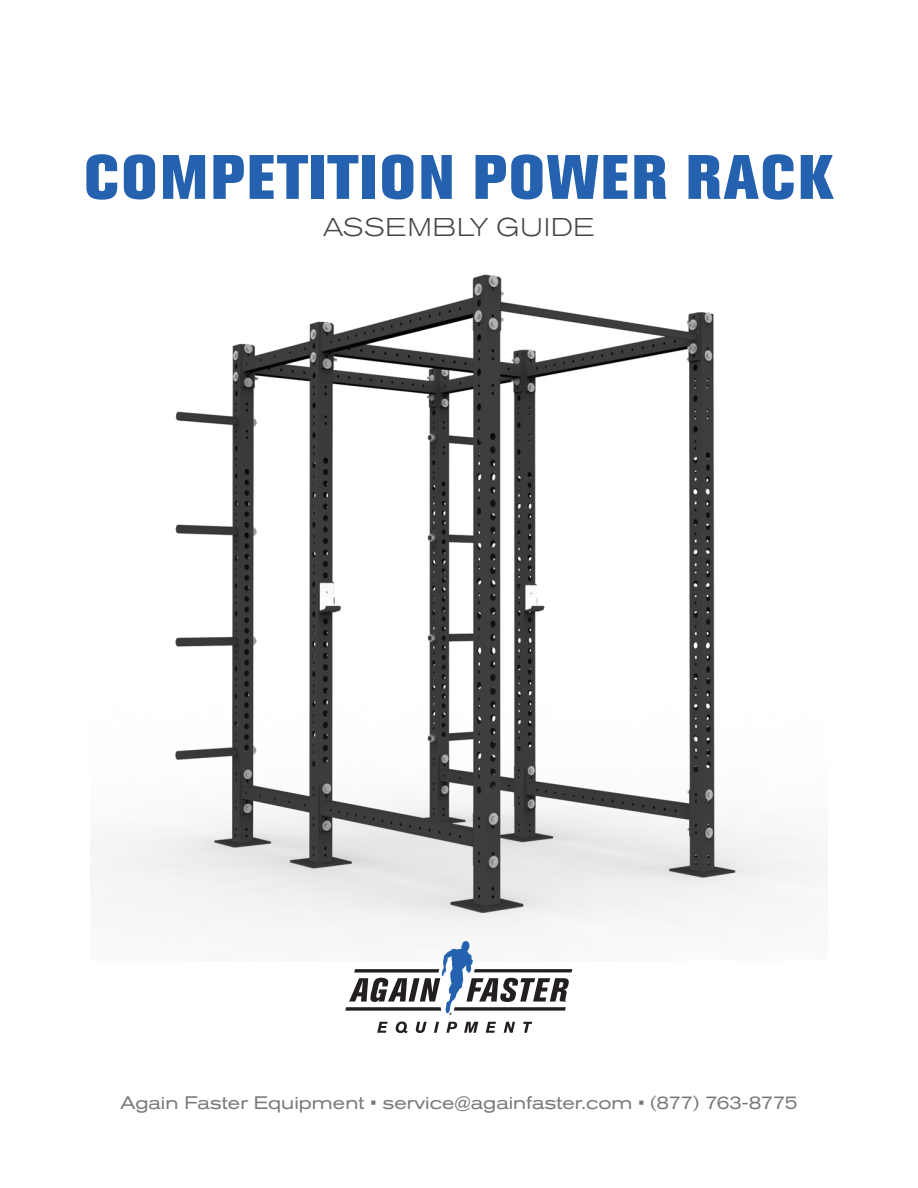
<style>
.page{position:relative;width:918px;height:1188px;background:#fff}
.page>*{position:absolute;margin:0;border:0;box-sizing:border-box;transform-origin:0 0}
.t1{font:800 62.1px "Akzidenz Grotesk Pro";letter-spacing:.04em;color:#2461ae}
.t2{font:300 expanded 25.5px "Akzidenz Grotesk Pro";letter-spacing:.04em;color:#464646}
.t3{font:expanded 18px "Akzidenz Grotesk Pro";color:#787877}
</style>
<div class="page">
<img style="left:91px;top:274px;width:726px;height:666px">
<svg style="left:377px;top:1022px;width:11px;height:11px"></svg>
<svg style="left:396px;top:1021px;width:12px;height:12px"></svg>
<svg style="left:416px;top:1022px;width:11px;height:11px"></svg>
<svg style="left:434px;top:1022px;width:5px;height:11px"></svg>
<svg style="left:446px;top:1022px;width:11px;height:11px"></svg>
<svg style="left:464px;top:1022px;width:14px;height:11px"></svg>
<svg style="left:486px;top:1022px;width:10px;height:11px"></svg>
<svg style="left:504px;top:1022px;width:11px;height:11px"></svg>
<svg style="left:523px;top:1022px;width:9px;height:11px"></svg>
<svg style="left:345px;top:941px;width:227px;height:74px"></svg>
<h1 class="t1" style="left:85px;top:137px;width:750px">COMPETITION POWER RACK</h1>
<h2 class="t2" style="left:323px;top:210px;width:273px">ASSEMBLY GUIDE</h2>
<p class="t3" style="left:120px;top:1091px;width:679px">Again Faster Equipment • service@againfaster.com • (877) 763-8775</p>
</div>
